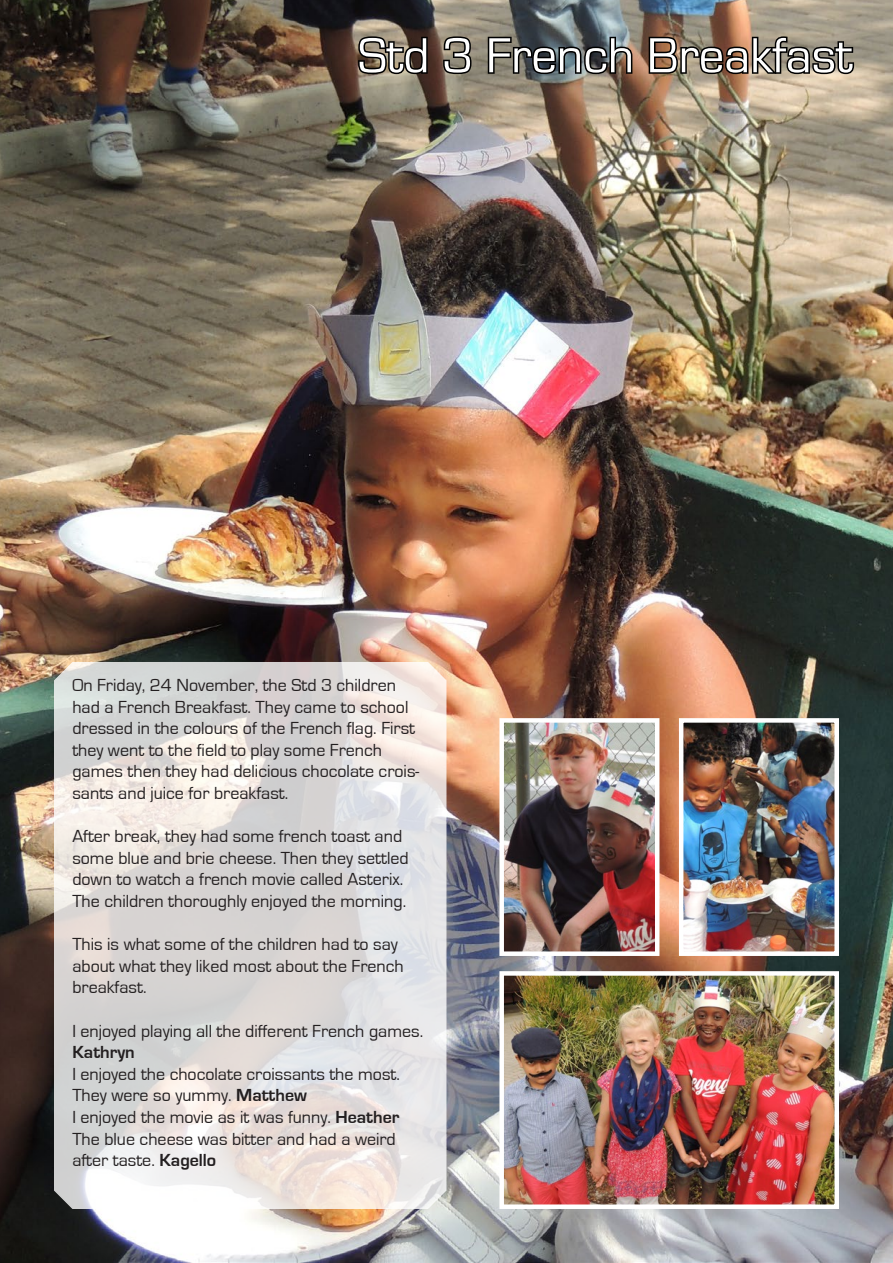
<style>
.page{position:relative;width:893px;height:1263px;background:#fff}
.page>*{position:absolute;margin:0;border:0;box-sizing:border-box;transform-origin:0 0}
.t1{font:51px "Eurostile";color:#fff}
.t2{font:18px/21.6px "Eurostile";color:#231f20}
.t3{font:700 18px "Eurostile";color:#231f20}
.s1{font-weight:700}
</style>
<div class="page">
<img style="left:0;top:0;width:893px;height:1263px">
<svg style="left:356px;top:35px;width:73px;height:41px;background:#453c33"></svg>
<svg style="left:442px;top:34px;width:31px;height:42px"></svg>
<svg style="left:486px;top:35px;width:148px;height:41px;background:#424342"></svg>
<svg style="left:647px;top:35px;width:209px;height:41px;background:#5a4e41"></svg>
<svg style="left:53px;top:661px;width:394px;height:549px;background:#e0dcdb"></svg>
<img style="left:504px;top:723px;width:150px;height:228px">
<div style="left:499px;top:718px;width:160px;height:238px;border:4px solid #fff"></div>
<img style="left:684px;top:723px;width:150px;height:228px">
<div style="left:679px;top:718px;width:160px;height:238px;border:4px solid #fff"></div>
<img style="left:504px;top:976px;width:330px;height:228px">
<div style="left:499px;top:971px;width:340px;height:238px;border:4px solid #fff"></div>
<h1 class="t1" style="left:358px;top:28px;width:496px">Std 3 French Breakfast</h1>
<p class="t2" style="left:72px;top:675px;width:348px">On Friday, 24 November, the Std 3 children had a French Breakfast. They came to school dressed in the colours of the French flag. First they went to the field to play some French games then they had delicious chocolate crois&shy;sants and juice for breakfast.</p>
<p class="t2" style="left:72px;top:826px;width:338px">After break, they had some french toast and some blue and brie cheese. Then they settled down to watch a french movie called Asterix.<br>The children thoroughly enjoyed the morning.</p>
<p class="t2" style="left:72px;top:934px;width:333px">This is what some of the children had to say about what they liked most about the French breakfast.</p>
<p class="t2" style="left:72px;top:1020px;width:352px">I enjoyed playing all the different French games.</p>
<p class="t3" style="left:72px;top:1042px;width:64px">Kathryn</p>
<p class="t2" style="left:72px;top:1063px;width:329px">I enjoyed the chocolate croissants the most.<br>They were so yummy. <span class="s1">Matthew<br></span>I enjoyed the movie as it was funny. <span class="s1">Heather </span>The blue cheese was bitter and had a weird after taste. <span class="s1">Kagello</span></p>
</div>
